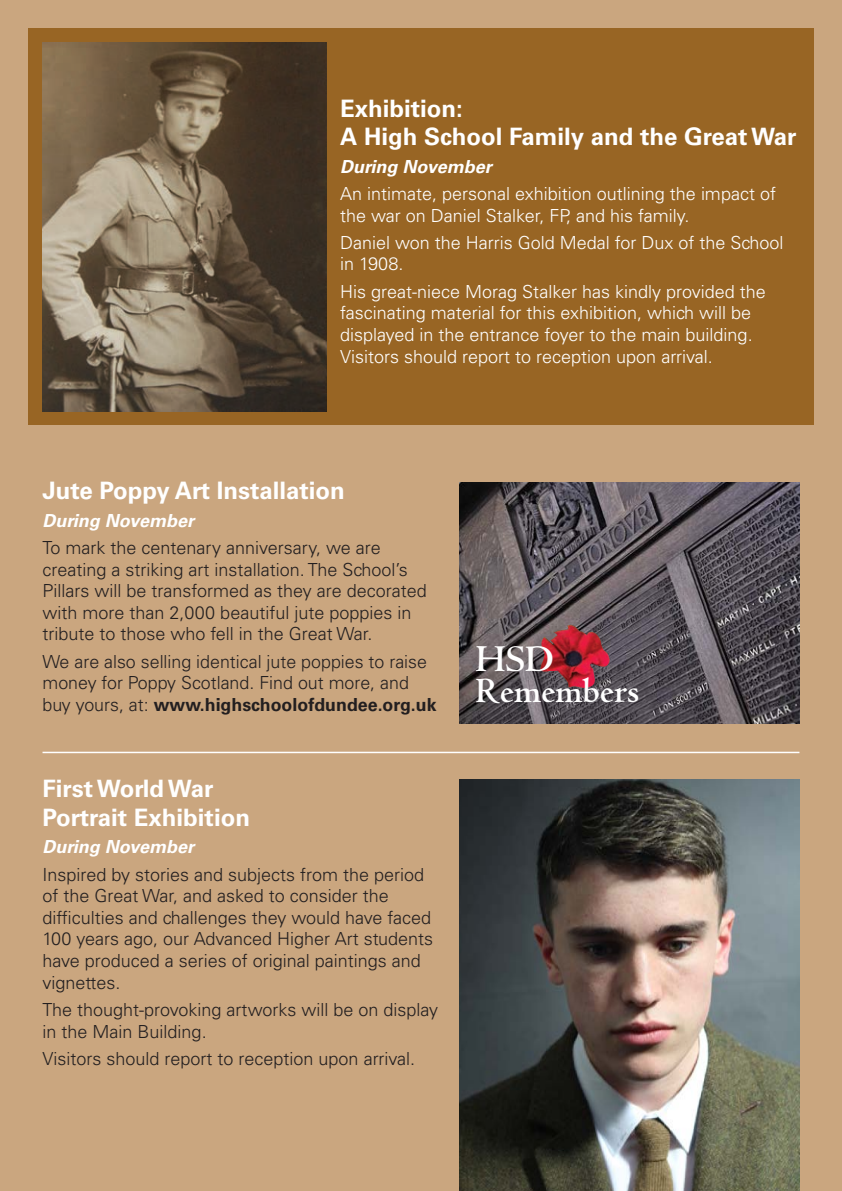
<style>
.page{position:relative;width:842px;height:1191px;background:#caa67f}
.page>*{position:absolute;margin:0;border:0;box-sizing:border-box;transform-origin:0 0}
.t1{font:700 39.6px "Mt Centaur";color:#fff}
.t2{font:700 37px "Mt Centaur";color:#fff}
.t3{font:700 24px/28.8px "Univers LT Std";color:#fff}
.t4{font:300 18px/21.6px "Univers LT Std";color:#231f20}
.t5{font:300 18px/21.6px "Univers LT Std";color:#fff}
.t6{font:italic 700 18px "Univers LT Std";color:#fff}
.s1{font-weight:700}
</style>
<div class="page">
<div style="left:28px;top:28px;width:786px;height:397px;background:#986524"></div>
<img style="left:43px;top:43px;width:283px;height:368px">
<img style="left:459px;top:482px;width:340px;height:241px">
<img style="left:540px;top:625px;width:70px;height:63px">
<img style="left:459px;top:780px;width:340px;height:411px">
<hr style="left:43px;top:751px;width:756px;height:2px;background:#fff">
<h3 class="t3" style="left:340px;top:94px;width:458px">Exhibition:<br>A High School Family and the Great War</h3>
<p class="t6" style="left:340px;top:156px;width:153px">During November</p>
<p class="t5" style="left:340px;top:183px;width:437px">An intimate, personal exhibition outlining the impact of the war on Daniel Stalker, FP, and his family.</p>
<p class="t5" style="left:340px;top:232px;width:445px">Daniel won the Harris Gold Medal for Dux of the School in 1908.</p>
<p class="t5" style="left:340px;top:281px;width:427px">His great-niece Morag Stalker has kindly provided the fascinating material for this exhibition, which will be displayed in the entrance foyer to the main building.<br>Visitors should report to reception upon arrival.</p>
<h3 class="t3" style="left:43px;top:477px;width:304px">Jute Poppy Art Installation</h3>
<p class="t6" style="left:43px;top:510px;width:153px">During November</p>
<p class="t4" style="left:43px;top:537px;width:386px">To mark the centenary anniversary, we are creating a striking art installation. The School’s Pillars will be transformed as they are decorated with more than 2,000 beautiful jute poppies in tribute to those who fell in the Great War.</p>
<p class="t4" style="left:43px;top:650px;width:396px">We are also selling identical jute poppies to raise money for Poppy Scotland. Find out more, and buy yours, at: <span class="s1">www.highschoolofdundee.org.uk</span></p>
<h3 class="t3" style="left:43px;top:774px;width:209px">First World War<br>Portrait Exhibition</h3>
<p class="t6" style="left:43px;top:836px;width:153px">During November</p>
<p class="t4" style="left:43px;top:863px;width:392px">Inspired by stories and subjects from the period of the Great War, and asked to consider the difficulties and challenges they would have faced 100 years ago, our Advanced Higher Art students have produced a series of original paintings and vignettes.</p>
<p class="t4" style="left:43px;top:998px;width:397px">The thought-provoking artworks will be on display in the Main Building.</p>
<p class="t4" style="left:43px;top:1047px;width:374px">Visitors should report to reception upon arrival.</p>
<h1 class="t1" style="left:475px;top:637px;width:80px">HSD</h1>
<h2 class="t2" style="left:475px;top:671px;width:166px">Remembers</h2>
</div>
